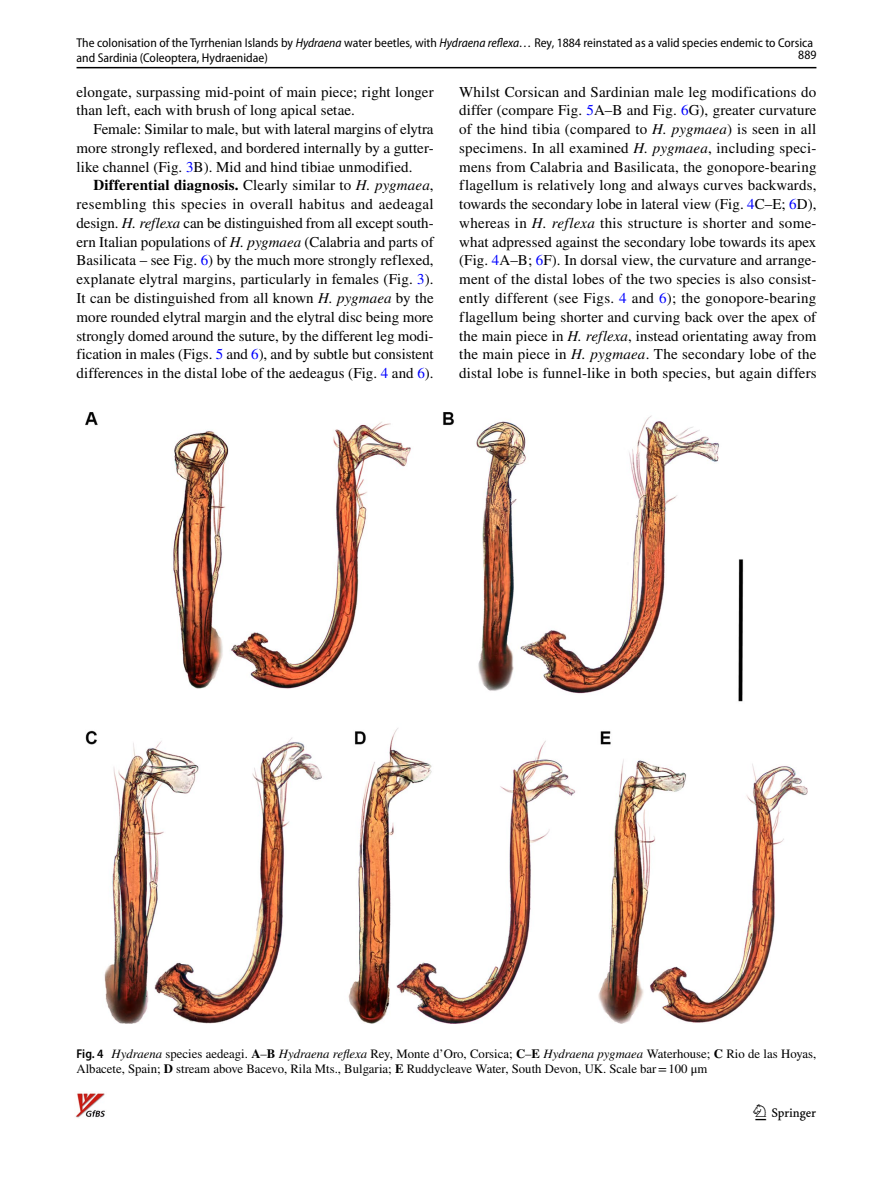
<style>
.page{position:relative;width:893px;height:1187px;background:#fff}
.page>*{position:absolute;margin:0;border:0;box-sizing:border-box;transform-origin:0 0}
.t1{font:22.5px "Springnew Regular 3";color:#000}
.t2{font:15px/18.8px "STIX";letter-spacing:.005em;color:#000;text-align:justify}
.t3{font:12.75px/15px "STIX";color:#000}
.t4{font:semi-condensed 12.75px/15px "Myriad Pro";color:#000}
.s1{font-style:italic}
.s2{color:#00f}
.s3{font-weight:700}
.s4{font-family:"Myriad Pro";font-weight:600;font-stretch:semi-condensed}
</style>
<div class="page">
<hr style="left:77px;top:67px;width:739px;height:1px;background:#000">
<img style="left:75px;top:1093px;width:30px;height:25px">
<img style="left:85px;top:412px;width:723px;height:611px">
<p class="t4" style="left:77px;top:36px;width:738px">The colonisation of the Tyrrhenian Islands by <span class="s1">Hydraena</span> water beetles, with <span class="s1">Hydraena reflexa…</span> Rey, 1884 reinstated as a valid species endemic to Corsica and Sardinia (Coleoptera, Hydraenidae)</p>
<p class="t4" style="left:798px;top:47px;width:20px">889</p>
<p class="t2" style="left:77px;top:83px;width:359px">elongate, surpassing mid-point of main piece; right longer than left, each with brush of long apical setae.</p>
<p class="t2" style="left:77px;top:121px;width:359px;text-indent:17px">Female: Similar to male, but with lateral margins of elytra more strongly reflexed, and bordered internally by a gutter&shy;like channel (Fig. <span class="s2">3</span>B). Mid and hind tibiae unmodified.</p>
<p class="t2" style="left:77px;top:177px;width:359px;text-indent:17px"><span class="s3">Differential diagnosis.</span> Clearly similar to <span class="s1">H. pygmaea</span>, resembling this species in overall habitus and aedeagal design. <span class="s1">H. reflexa</span> can be distinguished from all except south&shy;ern Italian populations of <span class="s1">H. pygmaea</span> (Calabria and parts of Basilicata – see Fig. <span class="s2">6</span>) by the much more strongly reflexed, explanate elytral margins, particularly in females (Fig. <span class="s2">3</span>).<br>It can be distinguished from all known <span class="s1">H. pygmaea</span> by the more rounded elytral margin and the elytral disc being more strongly domed around the suture, by the different leg modi&shy;fication in males (Figs. <span class="s2">5</span> and <span class="s2">6</span>), and by subtle but consistent differences in the distal lobe of the aedeagus (Fig. <span class="s2">4</span> and <span class="s2">6</span>).</p>
<p class="t2" style="left:459px;top:83px;width:359px">Whilst Corsican and Sardinian male leg modifications do differ (compare Fig. <span class="s2">5</span>A–B and Fig. <span class="s2">6</span>G), greater curvature of the hind tibia (compared to <span class="s1">H. pygmaea</span>) is seen in all specimens. In all examined <span class="s1">H. pygmaea</span>, including speci&shy;mens from Calabria and Basilicata, the gonopore-bearing flagellum is relatively long and always curves backwards, towards the secondary lobe in lateral view (Fig. <span class="s2">4</span>C–E; <span class="s2">6</span>D), whereas in <span class="s1">H. reflexa</span> this structure is shorter and some&shy;what adpressed against the secondary lobe towards its apex (Fig. <span class="s2">4</span>A–B; <span class="s2">6</span>F). In dorsal view, the curvature and arrange&shy;ment of the distal lobes of the two species is also consist&shy;ently different (see Figs. <span class="s2">4</span> and <span class="s2">6</span>); the gonopore-bearing flagellum being shorter and curving back over the apex of the main piece in <span class="s1">H. reflexa</span>, instead orientating away from the main piece in <span class="s1">H. pygmaea</span>. The secondary lobe of the distal lobe is funnel-like in both species, but again differs</p>
<p class="t3" style="left:77px;top:1047px;width:741px"><span class="s4">Fig. 4</span> <span class="s1">Hydraena</span> species aedeagi. <span class="s3">A</span>–<span class="s3">B</span> <span class="s1">Hydraena reflexa</span> Rey, Monte d’Oro, Corsica; <span class="s3">C</span>–<span class="s3">E</span> <span class="s1">Hydraena pygmaea</span> Waterhouse; <span class="s3">C</span> Rio de las Hoyas,<br>Albacete, Spain; <span class="s3">D</span> stream above Bacevo, Rila Mts., Bulgaria; <span class="s3">E</span> Ruddycleave Water, South Devon, UK. Scale bar=100 μm</p>
<h1 class="t1" style="left:755px;top:1104px;width:62px">1 3</h1>
</div>
